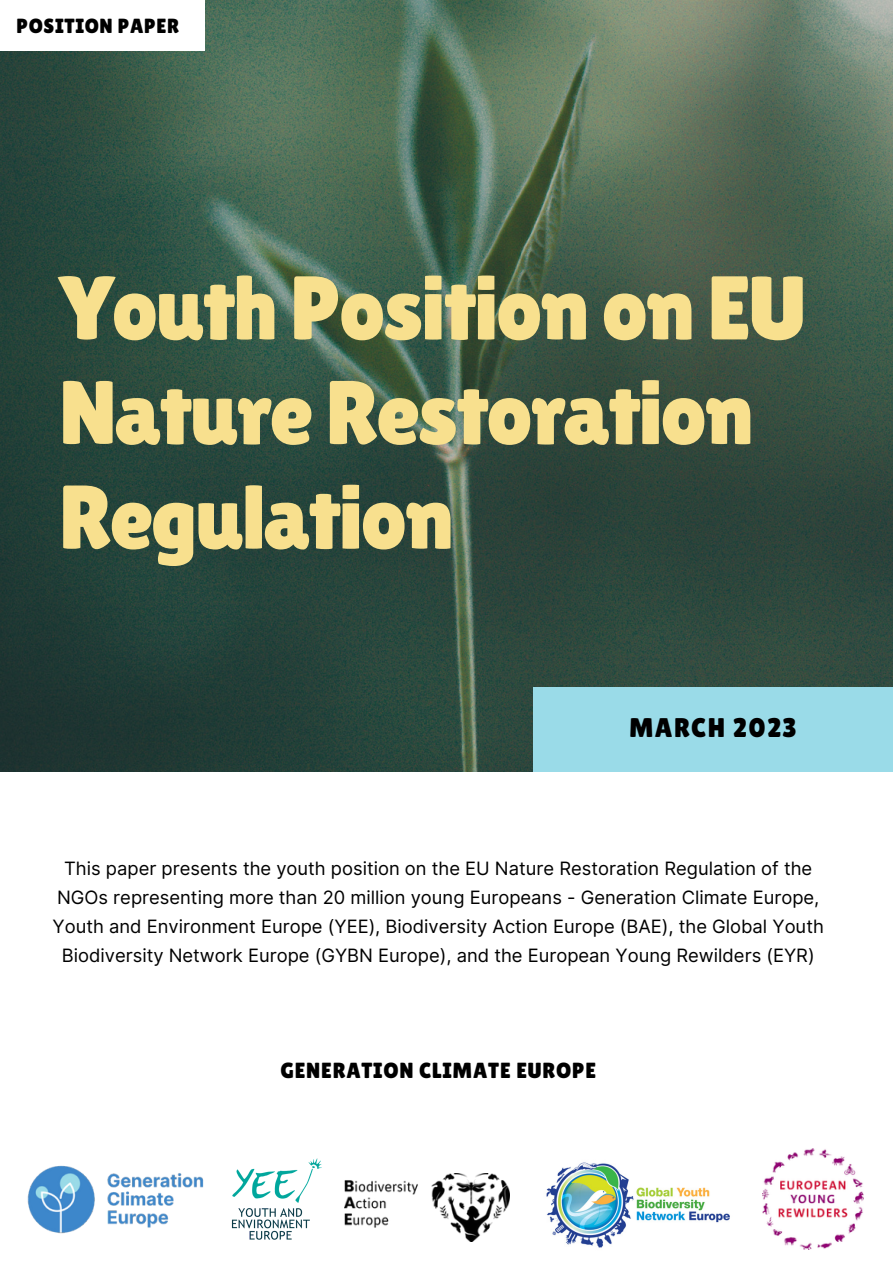
<style>
.page{position:relative;width:893px;height:1264px;background:#fff}
.page>*{position:absolute;margin:0;border:0;box-sizing:border-box;transform-origin:0 0}
.t1{font:90.15px/104.6px "Lilita One";letter-spacing:-.025em;color:#f8e08e}
.t2{font:27px "Lilita One";letter-spacing:.05em;color:#000}
.t3{font:21.9px "Lilita One";letter-spacing:.035em;color:#000}
.t4{font:20.4px "Lilita One";letter-spacing:.03em;color:#000}
.t5{font:18.3px/29.2px "Inter";color:#000;text-align:center}
</style>
<div class="page">
<img style="left:0;top:0;width:892px;height:771px">
<div style="left:0;top:0;width:205px;height:51px;background:#fff"></div>
<div style="left:533px;top:687px;width:359px;height:84px;background:#9adbe8"></div>
<img style="left:27px;top:1165px;width:177px;height:69px">
<img style="left:546px;top:1162px;width:184px;height:86px">
<img style="left:231px;top:1158px;width:91px;height:82px">
<img style="left:345px;top:1173px;width:164px;height:68px">
<img style="left:762px;top:1148px;width:101px;height:101px">
<p class="t4" style="left:17px;top:14px;width:164px">POSITION PAPER</p>
<h1 class="t1" style="left:59px;top:255px;width:748px">Youth Position on EU<br>Nature Restoration<br>Regulation</h1>
<h2 class="t2" style="left:629px;top:712px;width:169px">MARCH 2023</h2>
<p class="t5" style="left:53px;top:853px;width:772px">This paper presents the youth position on the EU Nature Restoration Regulation of the NGOs representing more than 20 million young Europeans - Generation Climate Europe, Youth and Environment Europe (YEE), Biodiversity Action Europe (BAE), the Global Youth Biodiversity Network Europe (GYBN Europe), and the European Young Rewilders (EYR)</p>
<p class="t3" style="left:280px;top:1057px;width:317px">GENERATION CLIMATE EUROPE</p>
</div>
